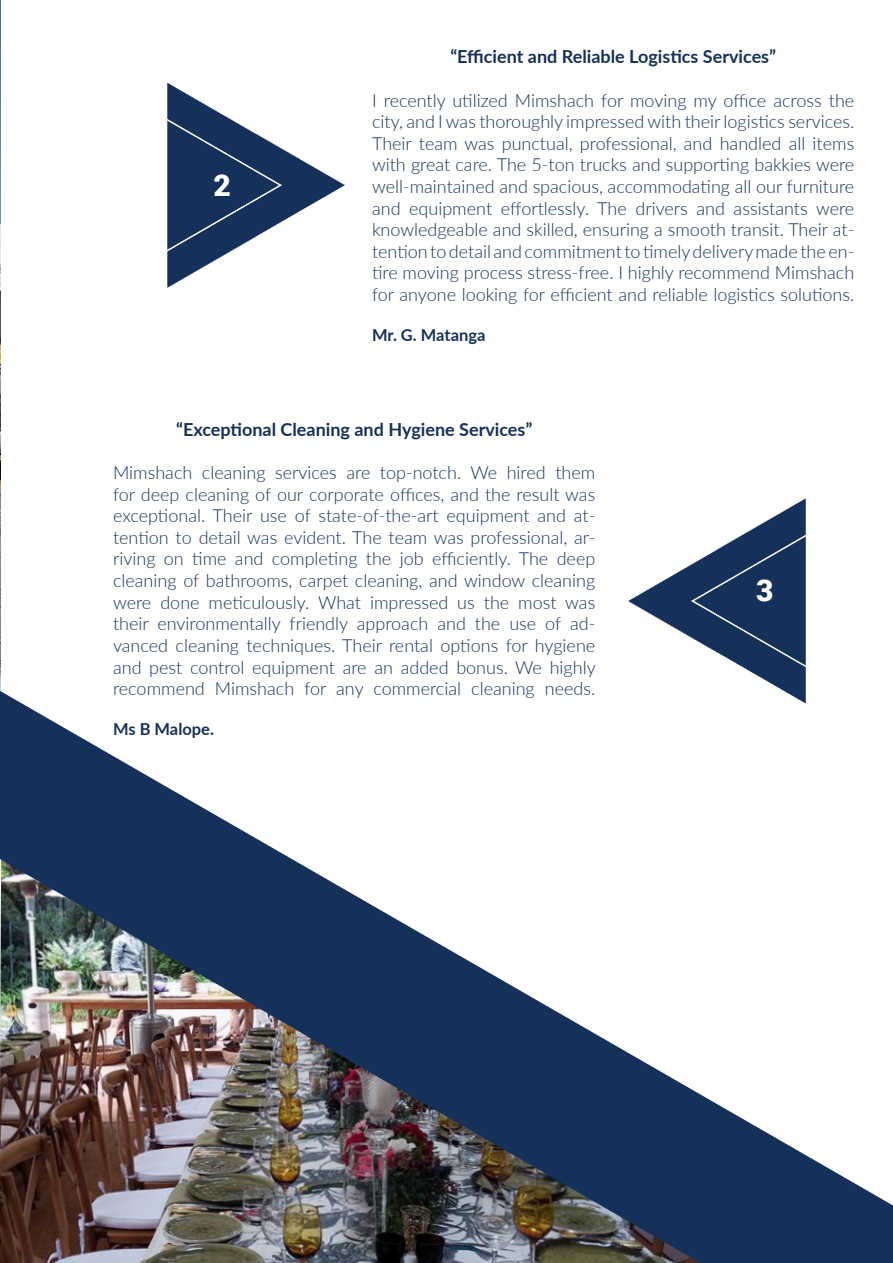
<style>
.page{position:relative;width:893px;height:1263px;background:#fff}
.page>*{position:absolute;margin:0;border:0;box-sizing:border-box;transform-origin:0 0}
.Main_Caption{font:900 30px "Roboto";color:#fff}
.Main_paragraph_Style{font:300 18px/21.6px "Lato";color:#163159;text-align:justify}
.Main_paragraph_Style-2{font:700 18px "Lato";color:#163159}
.Main_paragraph_Style-3{font:700 16.5px "Lato";color:#163159}
</style>
<div class="page">
<img style="left:0;top:0;width:1px;height:491px">
<svg style="left:0;top:491px;width:1px;height:200px"></svg>
<svg style="left:167px;top:82px;width:178px;height:206px"></svg>
<svg style="left:628px;top:498px;width:178px;height:193px"></svg>
<img style="left:0;top:691px;width:893px;height:572px">
<p class="Main_Caption" style="left:213px;top:165px;width:19px">2</p>
<p class="Main_paragraph_Style-2" style="left:450px;top:44px;width:327px">“Efficient and Reliable Logistics Services”</p>
<p class="Main_paragraph_Style" style="left:372px;top:89px;width:484px">I recently utilized Mimshach for moving my office across the city, and I was thoroughly impressed with their logistics services.<br>Their team was punctual, professional, and handled all items with great care. The 5-ton trucks and supporting bakkies were well-maintained and spacious, accommodating all our furniture and equipment effortlessly. The drivers and assistants were knowledgeable and skilled, ensuring a smooth transit. Their at&shy;tention to detail and commitment to timely delivery made the en&shy;tire moving process stress-free. I highly recommend Mimshach for anyone looking for efficient and reliable logistics solutions.</p>
<p class="Main_paragraph_Style-3" style="left:372px;top:322px;width:115px">Mr. G. Matanga</p>
<p class="Main_paragraph_Style-2" style="left:176px;top:416px;width:358px">“Exceptional Cleaning and Hygiene Services”</p>
<p class="Main_paragraph_Style" style="left:113px;top:461px;width:484px">Mimshach cleaning services are top-notch. We hired them for deep cleaning of our corporate offices, and the result was exceptional. Their use of state-of-the-art equipment and at&shy;tention to detail was evident. The team was professional, ar&shy;riving on time and completing the job efficiently. The deep cleaning of bathrooms, carpet cleaning, and window cleaning were done meticulously. What impressed us the most was their environmentally friendly approach and the use of ad&shy;vanced cleaning techniques. Their rental options for hygiene and pest control equipment are an added bonus. We highly recommend Mimshach for any commercial cleaning needs.</p>
<p class="Main_paragraph_Style-3" style="left:113px;top:716px;width:102px">Ms B Malope.</p>
<p class="Main_Caption" style="left:756px;top:569px;width:19px">3</p>
</div>
